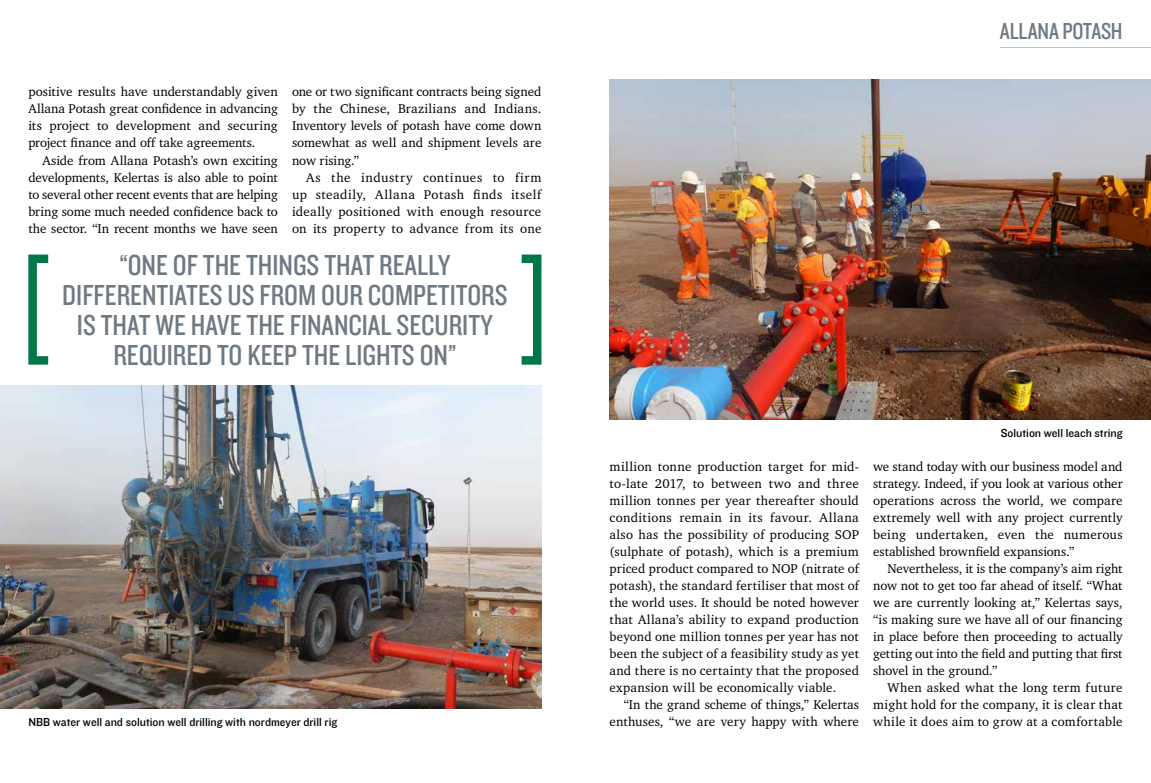
<style>
.page{position:relative;width:1151px;height:783px;background:#fff}
.page>*{position:absolute;margin:0;border:0;box-sizing:border-box;transform-origin:0 0}
.t1{font:30px/30px "Knockout HTF29 Junior Liteweight";color:#6f7983;text-align:center}
.t2{font:24px "Knockout HTF29 Junior Liteweight";letter-spacing:-.01em;color:#6f7983}
.t3{font:13px/17px "Charter IT Cby BT";letter-spacing:.005em;color:#000;text-align:justify}
.t4{font:12px "Knockout HTF31 Junior Middlewt";color:#000}
</style>
<div class="page">
<img style="left:609px;top:79px;width:542px;height:340px">
<img style="left:0;top:386px;width:541px;height:322px">
<svg style="left:28px;top:254px;width:20px;height:110px"></svg>
<svg style="left:522px;top:254px;width:19px;height:110px"></svg>
<hr style="left:1000px;top:47px;width:151px;height:1px;background:#bbc0c4">
<p class="t3" style="left:28px;top:83px;width:251px">positive results have understandably given Allana Potash great confidence in advancing its project to development and securing project finance and off take agreements.</p>
<p class="t3" style="left:28px;top:151px;width:251px;text-indent:14px">Aside from Allana Potash’s own exciting developments, Kelertas is also able to point to several other recent events that are helping bring some much needed confidence back to the sector. “In recent months we have seen</p>
<p class="t3" style="left:292px;top:83px;width:251px">one or two significant contracts being signed by the Chinese, Brazilians and Indians.<br>Inventory levels of potash have come down somewhat as well and shipment levels are now rising.”</p>
<p class="t3" style="left:292px;top:168px;width:251px;text-indent:14px">As the industry continues to firm up steadily, Allana Potash finds itself ideally positioned with enough resource on its property to advance from its one</p>
<h1 class="t1" style="left:62px;top:250px;width:447px">“ONE OF THE THINGS THAT REALLY DIFFERENTIATES US FROM OUR COMPETITORS IS THAT WE HAVE THE FINANCIAL SECURITY REQUIRED TO KEEP THE LIGHTS ON”</h1>
<p class="t4" style="left:28px;top:715px;width:310px">NBB water well and solution well drilling with nordmeyer drill rig</p>
<h2 class="t2" style="left:1000px;top:18px;width:124px">ALLANA POTASH</h2>
<p class="t3" style="left:609px;top:457px;width:251px">million tonne production target for mid&shy;to-late 2017, to between two and three million tonnes per year thereafter should conditions remain in its favour. Allana also has the possibility of producing SOP (sulphate of potash), which is a premium priced product compared to NOP (nitrate of potash), the standard fertiliser that most of the world uses. It should be noted however that Allana’s ability to expand production beyond one million tonnes per year has not been the subject of a feasibility study as yet and there is no certainty that the proposed expansion will be economically viable.</p>
<p class="t3" style="left:609px;top:695px;width:251px;text-align:right">“In the grand scheme of things,” Kelertas enthuses, “we are very happy with where</p>
<p class="t4" style="left:1001px;top:426px;width:123px">Solution well leach string</p>
<p class="t3" style="left:873px;top:457px;width:251px">we stand today with our business model and strategy. Indeed, if you look at various other operations across the world, we compare extremely well with any project currently being undertaken, even the numerous established brownfield expansions.”</p>
<p class="t3" style="left:873px;top:559px;width:251px;text-indent:14px">Nevertheless, it is the company’s aim right now not to get too far ahead of itself. “What we are currently looking at,” Kelertas says, “is making sure we have all of our financing in place before then proceeding to actually getting out into the field and putting that first shovel in the ground.”</p>
<p class="t3" style="left:873px;top:678px;width:251px;text-indent:14px">When asked what the long term future might hold for the company, it is clear that while it does aim to grow at a comfortable</p>
</div>
